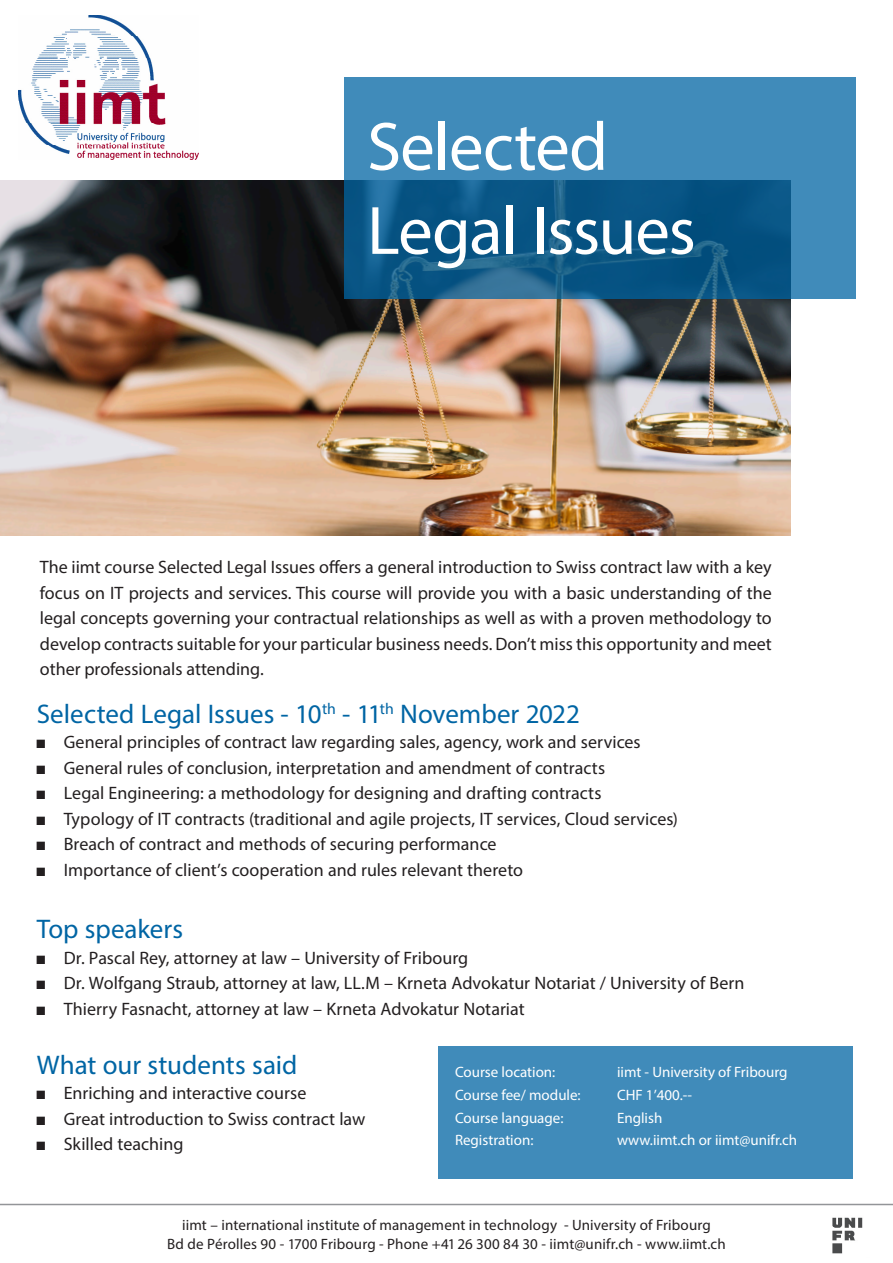
<style>
.page{position:relative;width:893px;height:1263px;background:#fff}
.page>*{position:absolute;margin:0;border:0;box-sizing:border-box;transform-origin:0 0}
.Headline{font:69px "Myriad Pro";letter-spacing:-.02em;color:#fff}
.Zwischentitel{font:27px "Myriad Pro";color:#0065a4}
.t1{font:18px/25.5px "Myriad Pro";color:#231f20;text-align:justify}
.Lauftext{font:15px "Myriad Pro";letter-spacing:.01em;color:#231f20}
.t2{font:15px "Myriad Pro";color:#fff}
.s1{font-family:"Arial Narrow"}
</style>
<div class="page">
<img style="left:0;top:181px;width:791px;height:355px">
<img style="left:18px;top:15px;width:181px;height:144px">
<svg style="left:344px;top:77px;width:512px;height:222px;background:#2772a1"></svg>
<hr style="left:0;top:1204px;width:893px;height:1px;background:#939598">
<img style="left:832px;top:1217px;width:31px;height:37px">
<div style="left:438px;top:1046px;width:414px;height:133px;background:#408bba"></div>
<p class="Headline" style="left:367px;top:104px;width:242px">Selected</p>
<p class="Headline" style="left:367px;top:188px;width:330px">Legal Issues</p>
<p class="t1" style="left:40px;top:554px;width:733px">The iimt course Selected Legal Issues offers a general introduction to Swiss contract law with a key focus on IT projects and services. This course will provide you with a basic understanding of the legal concepts governing your contractual relationships as well as with a proven methodology to develop contracts suitable for your particular business needs. Don’t miss this opportunity and meet other professionals attending.</p>
<p class="Zwischentitel" style="left:37px;top:697px;width:545px">Selected Legal Issues - 10<sup>th</sup> - 11<sup>th</sup> November 2022</p>
<p class="t1" style="left:37px;top:729px;width:605px"><span class="s1">■</span> General principles of contract law regarding sales, agency, work and services</p>
<p class="t1" style="left:37px;top:754px;width:570px"><span class="s1">■</span> General rules of conclusion, interpretation and amendment of contracts</p>
<p class="t1" style="left:37px;top:780px;width:566px"><span class="s1">■</span> Legal Engineering: a methodology for designing and drafting contracts</p>
<p class="t1" style="left:37px;top:805px;width:643px"><span class="s1">■</span> Typology of IT contracts (traditional and agile projects, IT services, Cloud services)</p>
<p class="t1" style="left:37px;top:831px;width:461px"><span class="s1">■</span> Breach of contract and methods of securing performance</p>
<p class="t1" style="left:37px;top:856px;width:488px"><span class="s1">■</span> Importance of client’s cooperation and rules relevant thereto</p>
<p class="Zwischentitel" style="left:37px;top:912px;width:148px">Top speakers</p>
<p class="t1" style="left:37px;top:945px;width:433px"><span class="s1">■</span> Dr. Pascal Rey, attorney at law – University of Fribourg</p>
<p class="t1" style="left:37px;top:970px;width:709px"><span class="s1">■</span> Dr. Wolfgang Straub, attorney at law, LL.M – Krneta Advokatur Notariat / University of Bern</p>
<p class="t1" style="left:37px;top:996px;width:489px"><span class="s1">■</span> Thierry Fasnacht, attorney at law – Krneta Advokatur Notariat</p>
<p class="Zwischentitel" style="left:37px;top:1048px;width:262px">What our students said</p>
<p class="t1" style="left:37px;top:1080px;width:271px"><span class="s1">■</span> Enriching and interactive course</p>
<p class="t1" style="left:37px;top:1105px;width:330px"><span class="s1">■</span> Great introduction to Swiss contract law</p>
<p class="t1" style="left:37px;top:1131px;width:148px"><span class="s1">■</span> Skilled teaching</p>
<p class="t2" style="left:455px;top:1063px;width:102px">Course location:</p>
<p class="t2" style="left:617px;top:1063px;width:172px">iimt - University of Fribourg</p>
<p class="t2" style="left:455px;top:1086px;width:127px">Course fee/ module:</p>
<p class="t2" style="left:617px;top:1086px;width:77px">CHF 1’400.--</p>
<p class="t2" style="left:455px;top:1108px;width:110px">Course language:</p>
<p class="t2" style="left:617px;top:1108px;width:47px">English</p>
<p class="t2" style="left:455px;top:1131px;width:80px">Registration:</p>
<p class="t2" style="left:617px;top:1131px;width:182px">www.iimt.ch or iimt@unifr.ch</p>
<p class="Lauftext" style="left:182px;top:1215px;width:530px">iimt – international institute of management in technology - University of Fribourg</p>
<p class="Lauftext" style="left:167px;top:1235px;width:560px">Bd de Pérolles 90 - 1700 Fribourg - Phone +41 26 300 84 30 - iimt@unifr.ch - www.iimt.ch</p>
</div>
